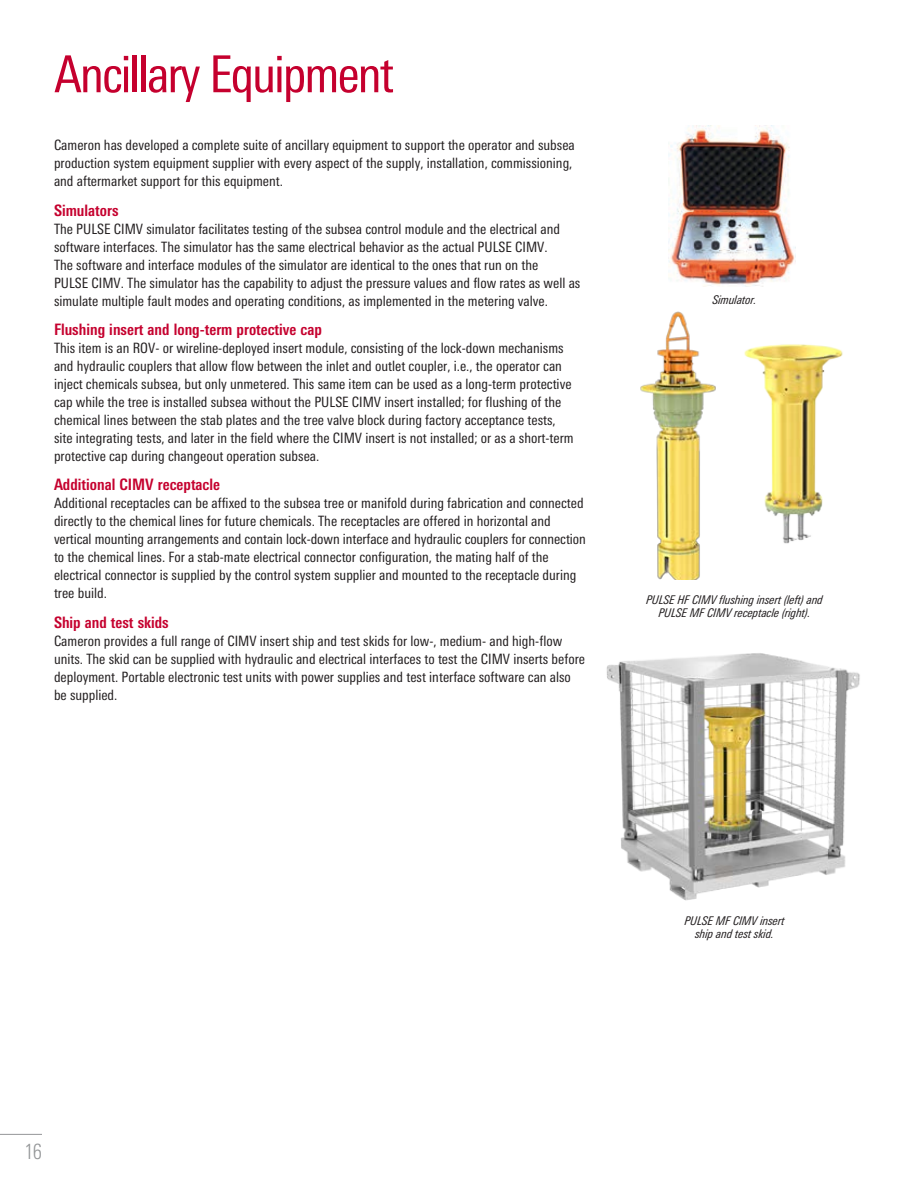
<style>
.page{position:relative;width:918px;height:1188px;background:#fff}
.page>*{position:absolute;margin:0;border:0;box-sizing:border-box;transform-origin:0 0}
.t1{font:condensed 51px "Univers Next Pro";letter-spacing:-.04em;color:#c5002e}
.t2{font:300 condensed 21px "Univers Next Pro";color:#949698}
.t3{font:700 condensed 15.75px "Univers Next Pro";color:#c5002e}
.t4{font:condensed 14.25px/18px "Univers Next Pro";color:#231f20}
.t5{font:italic condensed 12px/13.5px "Univers Next Pro";letter-spacing:-.01em;color:#231f20;text-align:center}
</style>
<div class="page">
<img style="left:668px;top:126px;width:128px;height:161px">
<img style="left:641px;top:311px;width:75px;height:269px">
<img style="left:744px;top:344px;width:99px;height:200px">
<img style="left:606px;top:653px;width:254px;height:248px">
<div style="left:823px;top:891px;width:40px;height:13px;background:#fff"></div>
<hr style="left:0;top:1134px;width:42px;height:1px;background:#949698">
<h1 class="t1" style="left:54px;top:45px;width:341px">Ancillary Equipment</h1>
<p class="t4" style="left:54px;top:136px;width:522px">Cameron has developed a complete suite of ancillary equipment to support the operator and subsea production system equipment supplier with every aspect of the supply, installation, commissioning, and aftermarket support for this equipment.</p>
<p class="t3" style="left:54px;top:201px;width:66px">Simulators</p>
<p class="t4" style="left:54px;top:219px;width:528px">The PULSE CIMV simulator facilitates testing of the subsea control module and the electrical and software interfaces. The simulator has the same electrical behavior as the actual PULSE CIMV.<br>The software and interface modules of the simulator are identical to the ones that run on the<br>PULSE CIMV. The simulator has the capability to adjust the pressure values and flow rates as well as simulate multiple fault modes and operating conditions, as implemented in the metering valve.</p>
<p class="t3" style="left:54px;top:320px;width:269px">Flushing insert and long-term protective cap</p>
<p class="t4" style="left:54px;top:339px;width:521px">This item is an ROV- or wireline-deployed insert module, consisting of the lock-down mechanisms and hydraulic couplers that allow flow between the inlet and outlet coupler, i.e., the operator can inject chemicals subsea, but only unmetered. This same item can be used as a long-term protective cap while the tree is installed subsea without the PULSE CIMV insert installed; for flushing of the chemical lines between the stab plates and the tree valve block during factory acceptance tests, site integrating tests, and later in the field where the CIMV insert is not installed; or as a short-term protective cap during changeout operation subsea.</p>
<p class="t3" style="left:54px;top:475px;width:168px">Additional CIMV receptacle</p>
<p class="t4" style="left:54px;top:494px;width:533px">Additional receptacles can be affixed to the subsea tree or manifold during fabrication and connected directly to the chemical lines for future chemicals. The receptacles are offered in horizontal and vertical mounting arrangements and contain lock-down interface and hydraulic couplers for connection to the chemical lines. For a stab-mate electrical connector configuration, the mating half of the electrical connector is supplied by the control system supplier and mounted to the receptacle during tree build.</p>
<p class="t3" style="left:54px;top:613px;width:116px">Ship and test skids</p>
<p class="t4" style="left:54px;top:632px;width:533px">Cameron provides a full range of CIMV insert ship and test skids for low-, medium- and high-flow units. The skid can be supplied with hydraulic and electrical interfaces to test the CIMV inserts before deployment. Portable electronic test units with power supplies and test interface software can also be supplied.</p>
<p class="t5" style="left:713px;top:293px;width:46px">Simulator.</p>
<p class="t5" style="left:646px;top:593px;width:178px">PULSE HF CIMV flushing insert (left) and<br>PULSE MF CIMV receptacle (right).</p>
<h2 class="t2" style="left:24px;top:1139px;width:19px">16</h2>
<p class="t5" style="left:685px;top:914px;width:102px">PULSE MF CIMV insert ship and test skid.</p>
</div>
